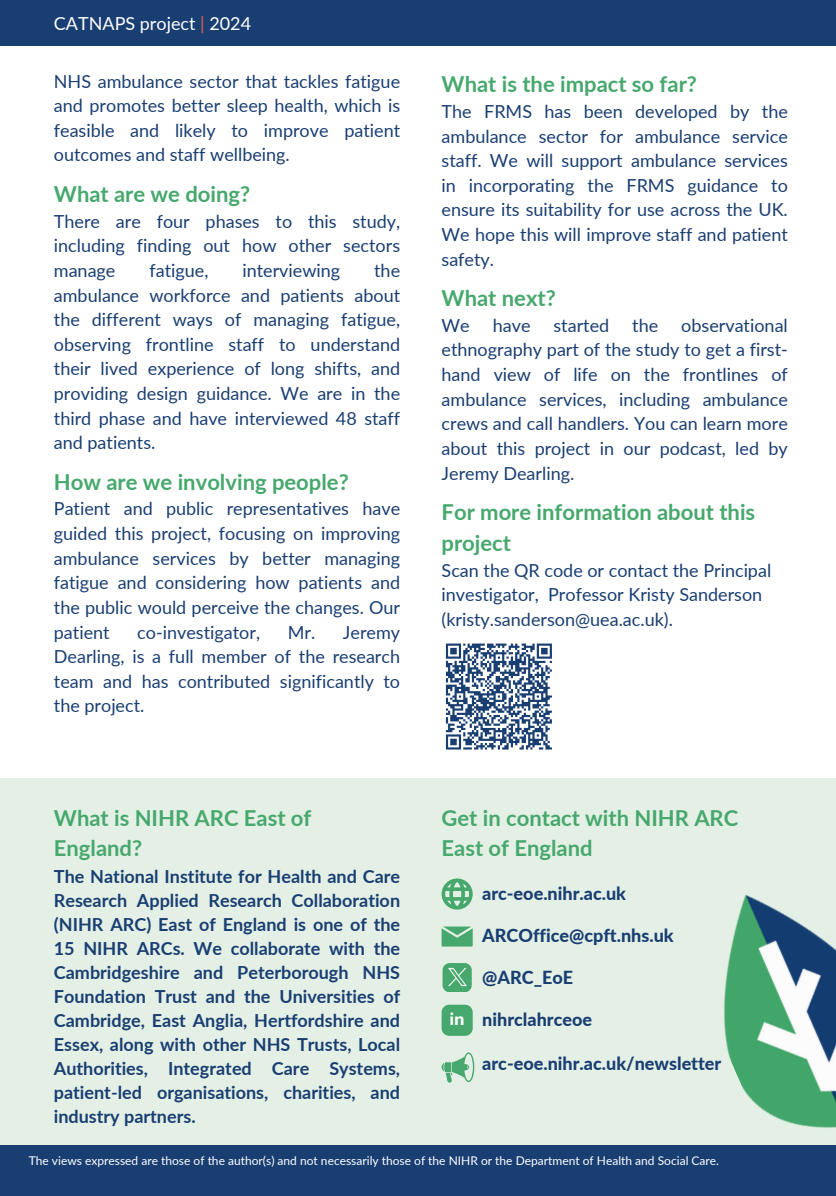
<style>
.page{position:relative;width:836px;height:1196px;background:#fff}
.page>*{position:absolute;margin:0;border:0;box-sizing:border-box;transform-origin:0 0}
.t1{font:700 22px/30px "Lato";color:#46a86c}
.t2{font:18px/24.6px "Lato";color:#193e72;text-align:justify}
.t3{font:700 18px/24px "Lato";color:#193e72;text-align:justify}
.t4{font:800 18px "Lato";color:#193e72}
.t5{font:18px "Lato";color:#fff}
.t6{font:700 18px "Gill Sans MT Std";color:#fff}
.t7{font:12px "Lato";color:#fff}
.s1{color:#ea5d4e}
</style>
<div class="page">
<div style="left:0;top:778px;width:836px;height:417px;background:#e4f0e6"></div>
<div style="left:0;top:1145px;width:836px;height:50px;background:#193e72"></div>
<div style="left:0;top:0;width:836px;height:46px;background:#193e72"></div>
<svg style="left:445px;top:643px;width:107px;height:107px"></svg>
<svg style="left:441px;top:878px;width:31px;height:31px"></svg>
<svg style="left:441px;top:926px;width:31px;height:20px"></svg>
<svg style="left:441px;top:1052px;width:33px;height:30px"></svg>
<svg style="left:441px;top:1004px;width:31px;height:31px"></svg>
<img style="left:723px;top:894px;width:113px;height:234px">
<svg style="left:442px;top:963px;width:29px;height:28px"></svg>
<img style="left:447px;top:963px;width:22px;height:27px">
<h3 class="t5" style="left:54px;top:12px;width:199px">CATNAPS project <span class="s1">|</span> 2024</h3>
<h3 class="t2" style="left:54px;top:68px;width:348px">NHS ambulance sector that tackles fatigue and promotes better sleep health, which is feasible and likely to improve patient outcomes and staff wellbeing.</h3>
<h3 class="t1" style="left:54px;top:178px;width:198px">What are we doing?</h3>
<h3 class="t2" style="left:54px;top:208px;width:348px">There are four phases to this study, including finding out how other sectors manage</h3>
<h3 class="t2" style="left:54px;top:258px;width:348px;text-indent:320px">the ambulance workforce and patients about the different ways of managing fatigue, observing frontline staff to understand their lived experience of long shifts, and providing design guidance. We are in the third phase and have interviewed 48 staff and patients.</h3>
<h3 class="t1" style="left:54px;top:466px;width:296px">How are we involving people?</h3>
<h3 class="t2" style="left:54px;top:496px;width:348px">Patient and public representatives have guided this project, focusing on improving ambulance services by better managing fatigue and considering how patients and the public would perceive the changes. Our patient</h3>
<h3 class="t2" style="left:149px;top:258px;width:60px">fatigue,</h3>
<h3 class="t2" style="left:242px;top:258px;width:99px">interviewing</h3>
<h3 class="t2" style="left:137px;top:619px;width:124px">co-investigator,</h3>
<h3 class="t2" style="left:54px;top:619px;width:348px;text-indent:234px">Mr. Jeremy Dearling, is a full member of the research team and has contributed significantly to the project.</h3>
<p class="t1" style="left:54px;top:802px;width:259px">What is NIHR ARC East of<br>England?</p>
<p class="t3" style="left:54px;top:864px;width:348px">The National Institute for Health and Care Research Applied Research Collaboration (NIHR ARC) East of England is one of the 15 NIHR ARCs. We collaborate with the Cambridgeshire and Peterborough NHS Foundation Trust and the Universities of Cambridge, East Anglia, Hertfordshire and Essex, along with other NHS Trusts, Local Authorities, Integrated Care Systems, patient-led organisations, charities, and industry partners.</p>
<p class="t1" style="left:441px;top:68px;width:257px">What is the impact so far?</p>
<p class="t2" style="left:441px;top:99px;width:348px">The FRMS has been developed by the ambulance sector for ambulance service staff. We will support ambulance services in incorporating the FRMS guidance to ensure its suitability for use across the UK.<br>We hope this will improve staff and patient safety.</p>
<h2 class="t1" style="left:441px;top:282px;width:116px">What next?</h2>
<h2 class="t2" style="left:441px;top:312px;width:30px">We</h2>
<h2 class="t2" style="left:492px;top:312px;width:39px">have</h2>
<h2 class="t2" style="left:553px;top:312px;width:57px">started</h2>
<h2 class="t2" style="left:632px;top:312px;width:27px">the</h2>
<h2 class="t2" style="left:441px;top:312px;width:348px;text-indent:240px">observational ethnography part of the study to get a first&shy;hand view of life on the frontlines of ambulance services, including ambulance crews and call handlers. You can learn more about this project in our podcast, led by Jeremy Dearling.</h2>
<h1 class="t1" style="left:441px;top:496px;width:315px;line-height:30.8px">For more information about this project</h1>
<h1 class="t2" style="left:441px;top:557px;width:331px;text-align:left">Scan the QR code or contact the Principal investigator, Professor Kristy Sanderson (kristy.sanderson@uea.ac.uk).</h1>
<p class="t1" style="left:441px;top:802px;width:298px">Get in contact with NIHR ARC<br>East of England</p>
<h2 class="t4" style="left:482px;top:882px;width:145px">arc-eoe.nihr.ac.uk</h2>
<h3 class="t4" style="left:482px;top:924px;width:193px">ARCOffice@cpft.nhs.uk</h3>
<p class="t4" style="left:482px;top:966px;width:92px">@ARC_EoE</p>
<p class="t6" style="left:449px;top:1013px;width:17px">in</p>
<p class="t4" style="left:482px;top:1008px;width:111px">nihrclahrceoe</p>
<h2 class="t4" style="left:482px;top:1052px;width:240px">arc-eoe.nihr.ac.uk/newsletter</h2>
<h2 class="t7" style="left:29px;top:1153px;width:691px">The views expressed are those of the author(s) and not necessarily those of the NIHR or the Department of Health and Social Care.</h2>
</div>
